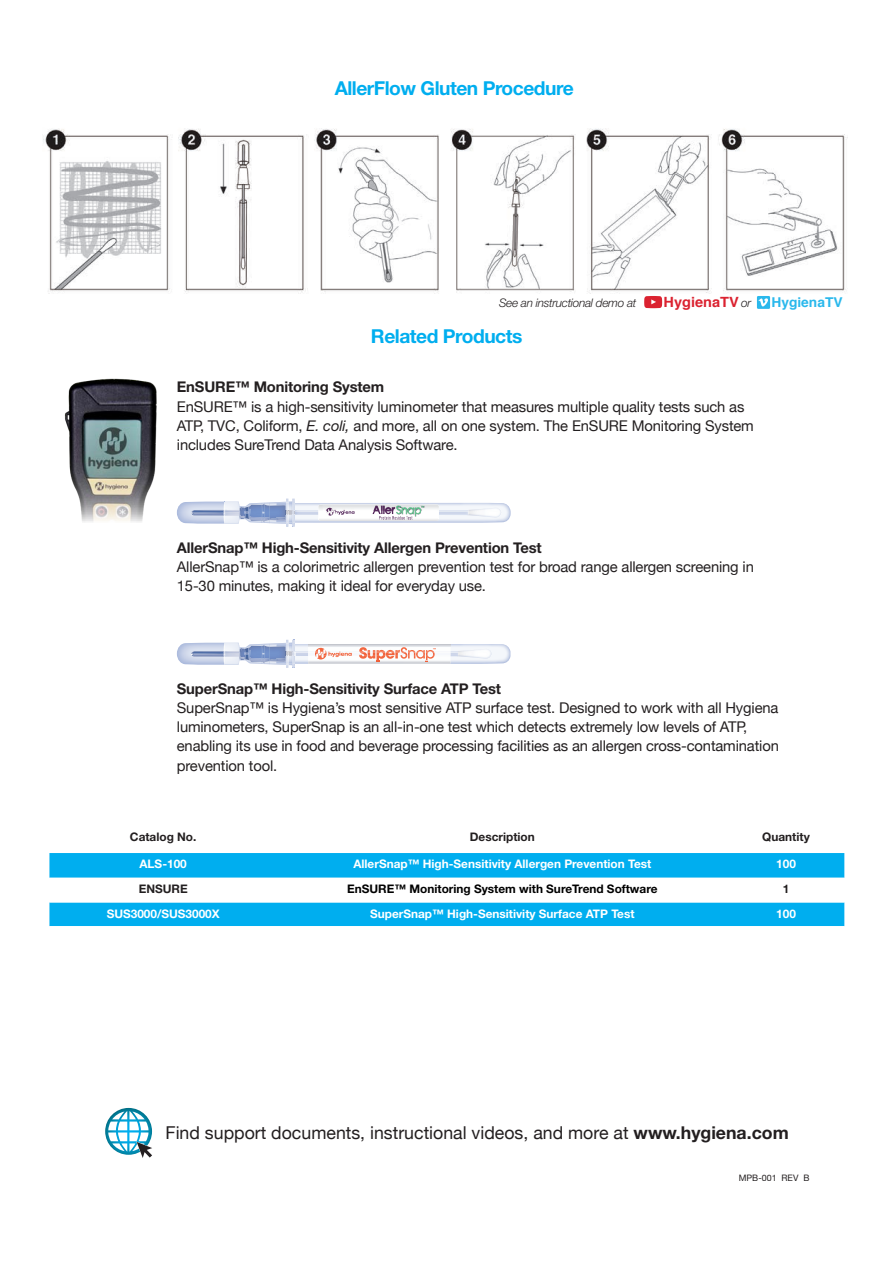
<style>
.page{position:relative;width:893px;height:1263px;background:#fff}
.page>*{position:absolute;margin:0;border:0;box-sizing:border-box;transform-origin:0 0}
.t1{font:700 19.2px "Helvetica Neue";letter-spacing:-.025em;color:#00aeef}
.t2{font:17.7px "Helvetica Neue";color:#231f20}
.t3{font:14.7px/19.2px "Helvetica Neue";letter-spacing:-.01em;color:#231f20}
.t4{font:700 14.7px "Helvetica Neue";letter-spacing:-.01em;color:#231f20}
.t5{font:700 14.1px "Helvetica";color:#db2230}
.t6{font:700 13.5px "Helvetica";color:#2ab8ec}
.t7{font:700 11.85px "Helvetica Neue";color:#fff}
.t8{font:700 11.85px "Helvetica Neue";color:#000}
.t9{font:700 11.85px "Helvetica Neue";color:#231f20}
.t10{font:italic 300 11.85px "Helvetica Neue";letter-spacing:-.025em;color:#231f20}
.t11{font:8.85px "Helvetica Neue";color:#231f20}
.s1{font-family:"Helvetica Neue";font-weight:300;font-style:italic;font-size:11.85px;color:#231f20}
.s2{font-style:italic}
.s3{font-weight:700}
</style>
<div class="page">
<svg style="left:177px;top:499px;width:334px;height:28px"></svg>
<svg style="left:177px;top:640px;width:334px;height:28px"></svg>
<img style="left:64px;top:378px;width:93px;height:144px">
<svg style="left:49px;top:853px;width:795px;height:25px;background:#04afef"></svg>
<div style="left:49px;top:902px;width:795px;height:24px;background:#00aeef"></div>
<svg style="left:105px;top:1108px;width:47px;height:50px"></svg>
<img style="left:43px;top:128px;width:805px;height:166px">
<svg style="left:644px;top:296px;width:18px;height:12px"></svg>
<div style="left:757px;top:296px;width:13px;height:13px;background:#2ab8ec"></div>
<svg style="left:758px;top:298px;width:10px;height:8px"></svg>
<h1 class="t1" style="left:335px;top:76px;width:241px">AllerFlow Gluten Procedure</h1>
<p class="t10" style="left:499px;top:296px;width:139px">See an instructional demo at</p>
<p class="t5" style="left:664px;top:291px;width:89px">HygienaTV <span class="s1">or</span></p>
<p class="t6" style="left:771px;top:292px;width:73px">HygienaTV</p>
<h1 class="t1" style="left:371px;top:324px;width:153px">Related Products</h1>
<p class="t4" style="left:177px;top:378px;width:209px">EnSURE™ Monitoring System</p>
<p class="t3" style="left:177px;top:398px;width:578px">EnSURE™ is a high-sensitivity luminometer that measures multiple quality tests such as<br>ATP, TVC, Coliform, <span class="s2">E. coli,</span> and more, all on one system. The EnSURE Monitoring System includes SureTrend Data Analysis Software.</p>
<p class="t4" style="left:177px;top:538px;width:366px">AllerSnap™ High-Sensitivity Allergen Prevention Test</p>
<p class="t3" style="left:177px;top:558px;width:579px">AllerSnap™ is a colorimetric allergen prevention test for broad range allergen screening in<br>15-30 minutes, making it ideal for everyday use.</p>
<p class="t4" style="left:177px;top:679px;width:326px">SuperSnap™ High-Sensitivity Surface ATP Test</p>
<p class="t3" style="left:177px;top:699px;width:604px">SuperSnap™ is Hygiena’s most sensitive ATP surface test. Designed to work with all Hygiena luminometers, SuperSnap is an all-in-one test which detects extremely low levels of ATP, enabling its use in food and beverage processing facilities as an allergen cross-contamination prevention tool.</p>
<p class="t9" style="left:130px;top:830px;width:68px">Catalog No.</p>
<p class="t9" style="left:470px;top:830px;width:66px">Description</p>
<p class="t9" style="left:762px;top:830px;width:49px">Quantity</p>
<p class="t7" style="left:140px;top:857px;width:49px">ALS-100</p>
<p class="t7" style="left:353px;top:857px;width:299px">AllerSnap™ High-Sensitivity Allergen Prevention Test</p>
<p class="t7" style="left:776px;top:857px;width:21px">100</p>
<p class="t9" style="left:139px;top:881px;width:51px">ENSURE</p>
<p class="t8" style="left:347px;top:881px;width:312px">EnSURE™ Monitoring System with SureTrend Software</p>
<p class="t9" style="left:783px;top:881px;width:8px">1</p>
<p class="t7" style="left:107px;top:906px;width:115px">SUS3000/SUS3000X</p>
<p class="t7" style="left:370px;top:906px;width:266px">SuperSnap™ High-Sensitivity Surface ATP Test</p>
<p class="t7" style="left:776px;top:906px;width:21px">100</p>
<p class="t2" style="left:166px;top:1120px;width:625px">Find support documents, instructional videos, and more at <span class="s3">www.hygiena.com</span></p>
<p class="t11" style="left:739px;top:1171px;width:72px">MPB-001 REV B</p>
</div>
